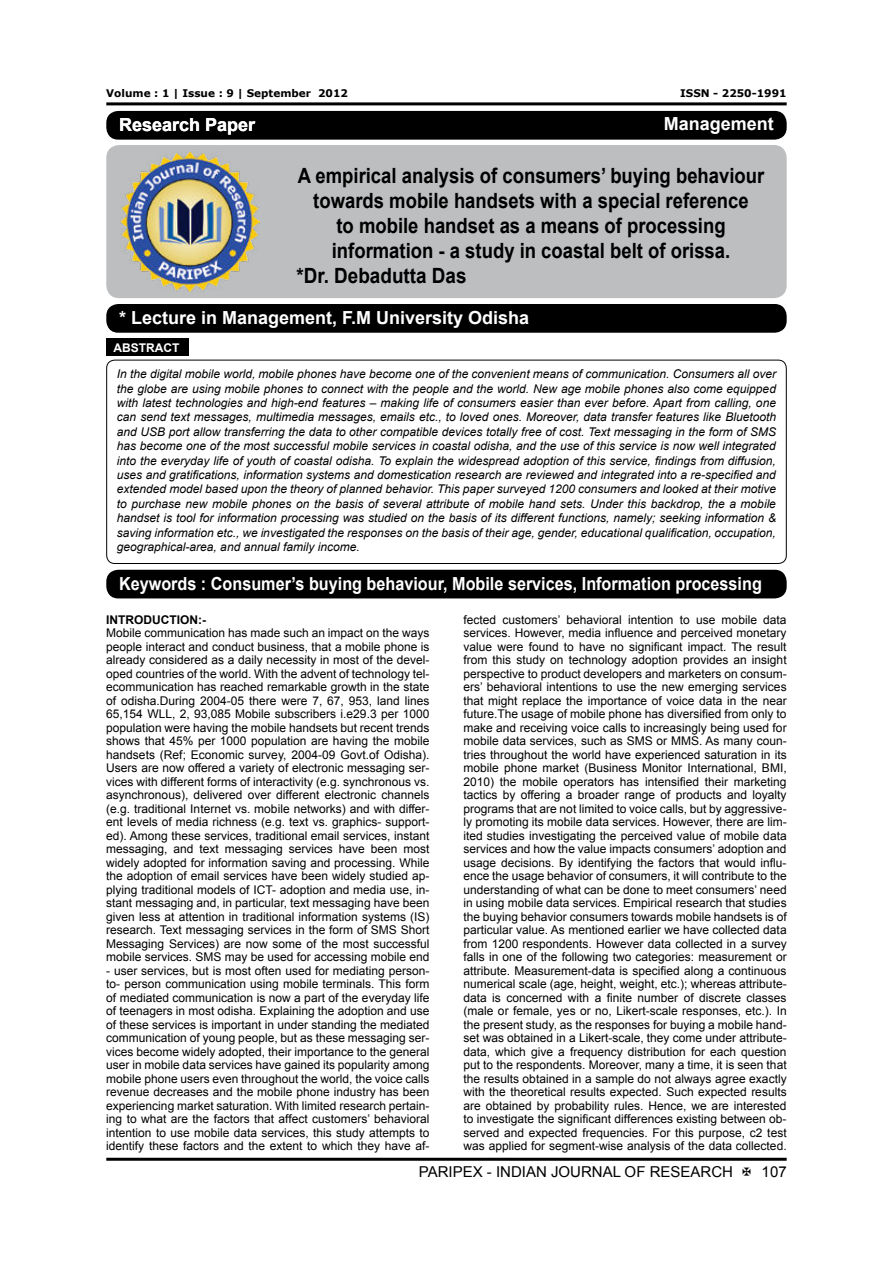
<style>
.page{position:relative;width:893px;height:1263px;background:#fff}
.page>*{position:absolute;margin:0;border:0;box-sizing:border-box;transform-origin:0 0}
.t1{font:700 21px "Arial";color:#000;scale:.88 1}
.t2{font:700 21px "Arial";color:#000;scale:.9 1}
.t3{font:700 18px "Arial";color:#fff;scale:.9 1}
.t4{font:700 18px "Arial";color:#fff}
.t5{font:15px "Arial";color:#000}
.t6{font:12px/13.5px "Arial";color:#000;text-align:justify}
.t7{font:italic 12px/14.4px "Arial";color:#000;text-align:justify}
.t8{font:700 12px "Arial";color:#000}
.t9{font:700 12px "Arial";color:#fff}
.t10{font:700 10.5px "Verdana";color:#000}
</style>
<div class="page">
<hr style="left:106px;top:102px;width:681px;height:3px;background:#000">
<hr style="left:106px;top:1158px;width:681px;height:3px;background:#000">
<div style="left:106px;top:145px;width:681px;height:153px;background:#bcbec0;border-radius:13px"></div>
<div style="left:106px;top:111px;width:681px;height:29px;background:#000;border-radius:12px"></div>
<img style="left:120px;top:152px;width:140px;height:139px">
<div style="left:106px;top:570px;width:681px;height:28px;background:#000;border-radius:12px"></div>
<div style="left:106px;top:304px;width:681px;height:29px;background:#000;border-radius:12px"></div>
<div style="left:106px;top:360px;width:681px;height:204px;border:1px solid #000;border-radius:8px"></div>
<div style="left:106px;top:339px;width:82px;height:17px;background:#000"></div>
<p class="t10" style="left:106px;top:89px;width:243px">Volume : 1 | Issue : 9 | September 2012</p>
<p class="t10" style="left:680px;top:89px;width:108px">ISSN - 2250-1991</p>
<h2 class="t4" style="left:119px;top:118px;width:138px">Research Paper</h2>
<h2 class="t4" style="left:664px;top:117px;width:112px">Management</h2>
<h1 class="t1" style="left:298px;top:167px;width:532px">A empirical analysis of consumers’ buying behaviour</h1>
<h1 class="t1" style="left:313px;top:193px;width:496px">towards mobile handsets with a special reference</h1>
<h1 class="t1" style="left:336px;top:218px;width:444px">to mobile handset as a means of processing</h1>
<h1 class="t1" style="left:332px;top:243px;width:454px">information - a study in coastal belt of orissa.</h1>
<h1 class="t2" style="left:296px;top:268px;width:191px">*Dr. Debadutta Das</h1>
<h2 class="t4" style="left:119px;top:311px;width:412px">* Lecture in Management, F.M University Odisha</h2>
<p class="t9" style="left:113px;top:343px;width:67px">ABSTRACT</p>
<p class="t7" style="left:117px;top:368px;width:661px">In the digital mobile world, mobile phones have become one of the convenient means of communication. Consumers all over the globe are using mobile phones to connect with the people and the world. New age mobile phones also come equipped with latest technologies and high-end features – making life of consumers easier than ever before. Apart from calling, one can send text messages, multimedia messages, emails etc., to loved ones. Moreover, data transfer features like Bluetooth and USB port allow transferring the data to other compatible devices totally free of cost. Text messaging in the form of SMS has become one of the most successful mobile services in coastal odisha, and the use of this service is now well integrated into the everyday life of youth of coastal odisha. To explain the widespread adoption of this service, findings from diffusion, uses and gratifications, information systems and domestication research are reviewed and integrated into a re-specified and extended model based upon the theory of planned behavior. This paper surveyed 1200 consumers and looked at their motive to purchase new mobile phones on the basis of several attribute of mobile hand sets. Under this backdrop, the a mobile handset is tool for information processing was studied on the basis of its different functions, namely; seeking information &amp; saving information etc., we investigated the responses on the basis of their age, gender, educational qualification, occupation, geographical-area, and annual family income.</p>
<h2 class="t3" style="left:119px;top:577px;width:716px">Keywords : Consumer’s buying behaviour, Mobile services, Information processing</h2>
<p class="t8" style="left:106px;top:615px;width:101px">INTRODUCTION:-</p>
<p class="t6" style="left:106px;top:627px;width:325px">Mobile communication has made such an impact on the ways people interact and conduct business, that a mobile phone is already considered as a daily necessity in most of the devel&shy;oped countries of the world. With the advent of technology tel&shy;ecommunication has reached remarkable growth in the state of odisha.During 2004-05 there were 7, 67, 953, land lines 65,154 WLL, 2, 93,085 Mobile subscribers i.e29.3 per 1000 population were having the mobile handsets but recent trends shows that 45% per 1000 population are having the mobile handsets (Ref; Economic survey, 2004-09 Govt.of Odisha).<br>Users are now offered a variety of electronic messaging ser&shy;vices with different forms of interactivity (e.g. synchronous vs. asynchronous), delivered over different electronic channels (e.g. traditional Internet vs. mobile networks) and with differ&shy;ent levels of media richness (e.g. text vs. graphics- support&shy;ed). Among these services, traditional email services, instant messaging, and text messaging services have been most widely adopted for information saving and processing. While the adoption of email services have been widely studied ap&shy;plying traditional models of ICT- adoption and media use, in&shy;stant messaging and, in particular, text messaging have been given less at attention in traditional information systems (IS) research. Text messaging services in the form of SMS Short Messaging Services) are now some of the most successful mobile services. SMS may be used for accessing mobile end</p>
<p class="t6" style="left:106px;top:965px;width:325px">- user services, but is most often used for mediating person&shy;to- person communication using mobile terminals. This form of mediated communication is now a part of the everyday life of teenagers in most odisha. Explaining the adoption and use of these services is important in under standing the mediated communication of young people, but as these messaging ser&shy;vices become widely adopted, their importance to the general user in mobile data services have gained its popularity among mobile phone users even throughout the world, the voice calls revenue decreases and the mobile phone industry has been experiencing market saturation. With limited research pertain&shy;ing to what are the factors that affect customers’ behavioral intention to use mobile data services, this study attempts to identify these factors and the extent to which they have af-</p>
<p class="t6" style="left:463px;top:614px;width:325px">fected customers’ behavioral intention to use mobile data services. However, media influence and perceived monetary value were found to have no significant impact. The result from this study on technology adoption provides an insight perspective to product developers and marketers on consum&shy;ers’ behavioral intentions to use the new emerging services that might replace the importance of voice data in the near future.The usage of mobile phone has diversified from only to make and receiving voice calls to increasingly being used for mobile data services, such as SMS or MMS. As many coun&shy;tries throughout the world have experienced saturation in its mobile phone market (Business Monitor International, BMI, 2010) the mobile operators has intensified their marketing tactics by offering a broader range of products and loyalty programs that are not limited to voice calls, but by aggressive&shy;ly promoting its mobile data services. However, there are lim&shy;ited studies investigating the perceived value of mobile data services and how the value impacts consumers’ adoption and usage decisions. By identifying the factors that would influ&shy;ence the usage behavior of consumers, it will contribute to the understanding of what can be done to meet consumers’ need in using mobile data services. Empirical research that studies the buying behavior consumers towards mobile handsets is of particular value. As mentioned earlier we have collected data from 1200 respondents. However data collected in a survey falls in one of the following two categories: measurement or attribute. Measurement-data is specified along a continuous numerical scale (age, height, weight, etc.); whereas attribute&shy;data is concerned with a finite number of discrete classes (male or female, yes or no, Likert-scale responses, etc.). In the present study, as the responses for buying a mobile hand&shy;set was obtained in a Likert-scale, they come under attribute&shy;data, which give a frequency distribution for each question put to the respondents. Moreover, many a time, it is seen that the results obtained in a sample do not always agree exactly with the theoretical results expected. Such expected results are obtained by probability rules. Hence, we are interested to investigate the significant differences existing between ob&shy;served and expected frequencies. For this purpose, c2 test was applied for segment-wise analysis of the data collected.</p>
<p class="t5" style="left:419px;top:1166px;width:316px">PARIPEX - INDIAN JOURNAL OF RESEARCH</p>
<p class="t5" style="left:762px;top:1166px;width:27px">107</p>
</div>
